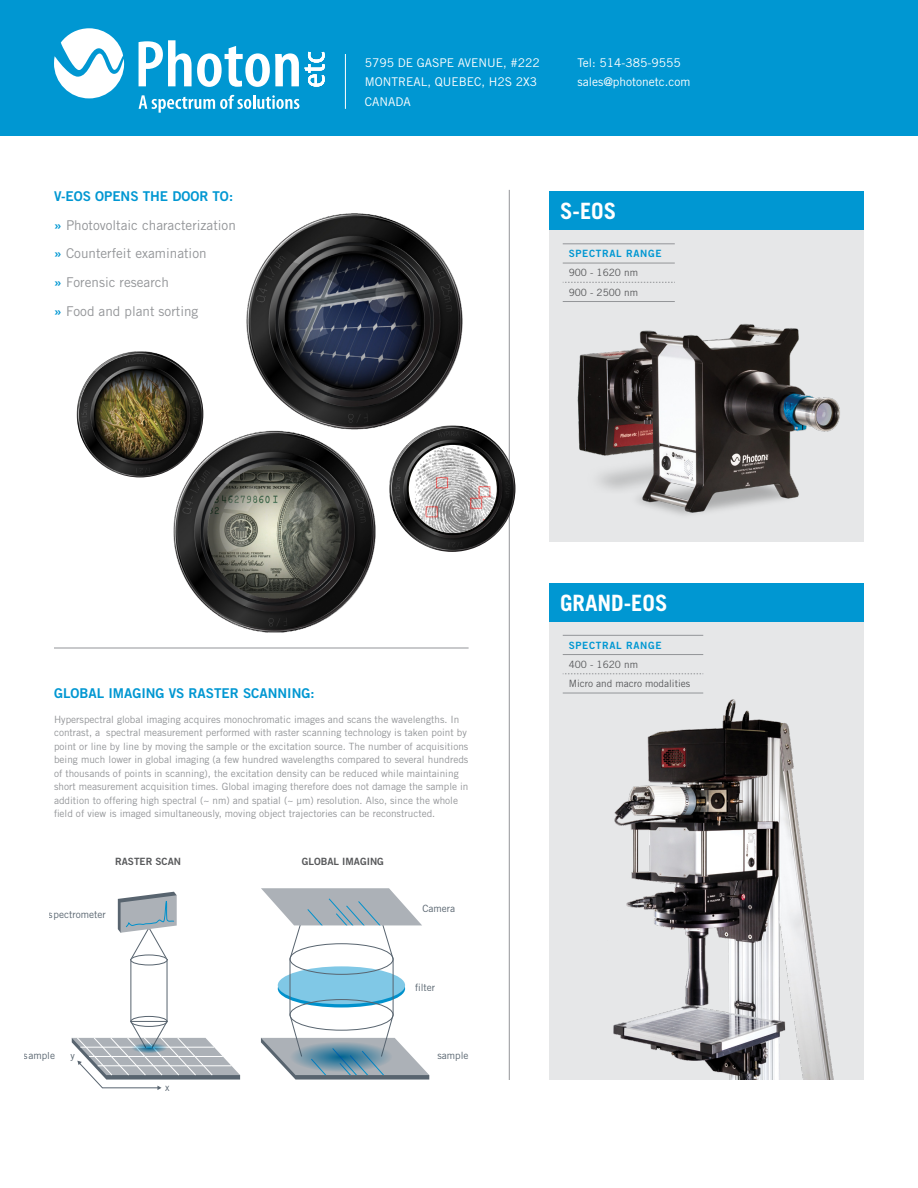
<style>
.page{position:relative;width:918px;height:1188px;background:#fff}
.page>*{position:absolute;margin:0;border:0;box-sizing:border-box;transform-origin:0 0}
.t1{font:700 22.5px "Trade Gothic";color:#fff}
.t2{font:13.5px/28.8px "Trade Gothic LT Std";color:#939598}
.t3{font:13.5px "Trade Gothic LT Std Bd 2";color:#0097d2}
.t4{font:12px/19.5px "Trade Gothic LT Std";color:#fff}
.t5{font:10.05px/13.5px "Trade Gothic LT Std";color:#939598}
.t6{font:10.05px/19.2px "Trade Gothic LT Std";color:#58595b}
.t7{font:10.05px "Trade Gothic LT Std";color:#58646f}
.t8{font:10.05px "Trade Gothic LT Std Bd 2";letter-spacing:.065em;color:#0097d2}
.t9{font:10.05px "Trade Gothic LT Std Bd 2";color:#58595b}
.s1{font-family:"Trade Gothic LT Std Bd 2";color:#0097d2}
</style>
<div class="page">
<div style="left:0;top:0;width:918px;height:136px;background:#0097d2"></div>
<svg style="left:54px;top:28px;width:70px;height:70px"></svg>
<svg style="left:139px;top:40px;width:186px;height:47px"></svg>
<svg style="left:139px;top:95px;width:160px;height:18px"></svg>
<hr style="left:345px;top:54px;width:1px;height:55px;background:#fff">
<hr style="left:54px;top:648px;width:415px;height:1px;background:#939598">
<hr style="left:509px;top:190px;width:1px;height:890px;background:#939598">
<div style="left:549px;top:191px;width:315px;height:351px;background:#e6e7e8"></div>
<div style="left:549px;top:615px;width:315px;height:465px;background:#e6e7e8"></div>
<img style="left:246px;top:213px;width:217px;height:218px">
<img style="left:172px;top:431px;width:204px;height:202px">
<div style="left:549px;top:583px;width:315px;height:39px;background:#0097d2"></div>
<div style="left:549px;top:191px;width:315px;height:39px;background:#0097d2"></div>
<img style="left:583px;top:673px;width:251px;height:407px">
<hr style="left:563px;top:635px;width:140px;height:1px;background:#939598">
<hr style="left:563px;top:654px;width:140px;height:1px;background:#939598">
<hr style="left:563px;top:693px;width:140px;height:1px;background:#939598">
<svg style="left:563px;top:674px;width:141px;height:1px"></svg>
<div style="left:569px;top:676px;width:128px;height:15px;background:#e6e7e8"></div>
<hr style="left:563px;top:244px;width:112px;height:1px;background:#939598">
<hr style="left:563px;top:263px;width:112px;height:1px;background:#939598">
<hr style="left:563px;top:301px;width:112px;height:1px;background:#939598">
<svg style="left:563px;top:282px;width:112px;height:1px"></svg>
<div style="left:131px;top:955px;width:36px;height:10px;border:1px solid #58646f;border-radius:50%"></div>
<div style="left:131px;top:1016px;width:36px;height:11px;border:1px solid #58646f;border-radius:50%"></div>
<svg style="left:118px;top:892px;width:59px;height:68px"></svg>
<svg style="left:72px;top:1021px;width:168px;height:69px"></svg>
<svg style="left:261px;top:888px;width:168px;height:192px"></svg>
<img style="left:577px;top:324px;width:263px;height:191px">
<img style="left:389px;top:425px;width:126px;height:127px;border-radius:63px">
<img style="left:77px;top:351px;width:126px;height:126px;border-radius:63px">
<div style="left:409px;top:445px;width:88px;height:88px;background:#fff;border-radius:50%"></div>
<img style="left:415px;top:446px;width:82px;height:87px">
<h2 class="t3" style="left:54px;top:188px;width:181px">V-EOS OPENS THE DOOR TO:</h2>
<h2 class="t2" style="left:54px;top:210px;width:183px"><span class="s1">»</span> Photovoltaic characterization <span class="s1">»</span> Counterfeit examination<br><span class="s1">»</span> Forensic research<br><span class="s1">»</span> Food and plant sorting</h2>
<p class="t4" style="left:365px;top:53px;width:176px">5795 DE GASPE AVENUE, #222<br>MONTREAL, QUEBEC, H2S 2X3<br>CANADA</p>
<p class="t4" style="left:577px;top:52px;width:115px">Tel: 514-385-9555 sales@photonetc.com</p>
<h1 class="t1" style="left:560px;top:197px;width:58px">S-EOS</h1>
<p class="t8" style="left:569px;top:247px;width:15px">SPECTRAL</p>
<p class="t8" style="left:626px;top:247px;width:8px">RAN</p>
<p class="t8" style="left:648px;top:247px;width:14px">GE</p>
<p class="t6" style="left:569px;top:263px;width:71px">900 - 1620 nm<br>900 - 2500 nm</p>
<h1 class="t1" style="left:560px;top:589px;width:109px">GRAND-EOS</h1>
<h2 class="t3" style="left:54px;top:685px;width:262px">GLOBAL IMAGING VS RASTER SCANNING:</h2>
<p class="t5" style="left:54px;top:712px;width:416px">Hyperspectral global imaging acquires monochromatic images and scans the wavelengths. In contrast, a spectral measurement performed with raster scanning technology is taken point by point or line by line by moving the sample or the excitation source. The number of acquisitions being much lower in global imaging (a few hundred wavelengths compared to several hundreds of thousands of points in scanning), the excitation density can be reduced while maintaining short measurement acquisition times. Global imaging therefore does not damage the sample in addition to offering high spectral (~ nm) and spatial (~ μm) resolution. Also, since the whole field of view is imaged simultaneously, moving object trajectories can be reconstructed.</p>
<p class="t9" style="left:115px;top:855px;width:14px">RASTER</p>
<p class="t9" style="left:155px;top:855px;width:8px">SCAN</p>
<p class="t9" style="left:302px;top:855px;width:8px">GLOBAL</p>
<p class="t9" style="left:342px;top:855px;width:43px">IMAGING</p>
<p class="t7" style="left:49px;top:908px;width:58px">spectrometer</p>
<p class="t7" style="left:24px;top:1050px;width:33px">sample</p>
<p class="t7" style="left:71px;top:1050px;width:6px">y</p>
<p class="t7" style="left:165px;top:1081px;width:6px">x</p>
<p class="t7" style="left:422px;top:902px;width:34px">Camera</p>
<p class="t7" style="left:415px;top:981px;width:22px">filter</p>
<p class="t7" style="left:437px;top:1049px;width:33px">sample</p>
<p class="t8" style="left:569px;top:639px;width:15px">SPECTRAL</p>
<p class="t8" style="left:626px;top:639px;width:8px">RAN</p>
<p class="t8" style="left:648px;top:639px;width:14px">GE</p>
<p class="t6" style="left:569px;top:654px;width:123px">400 - 1620 nm<br>Micro and macro modalities</p>
</div>
